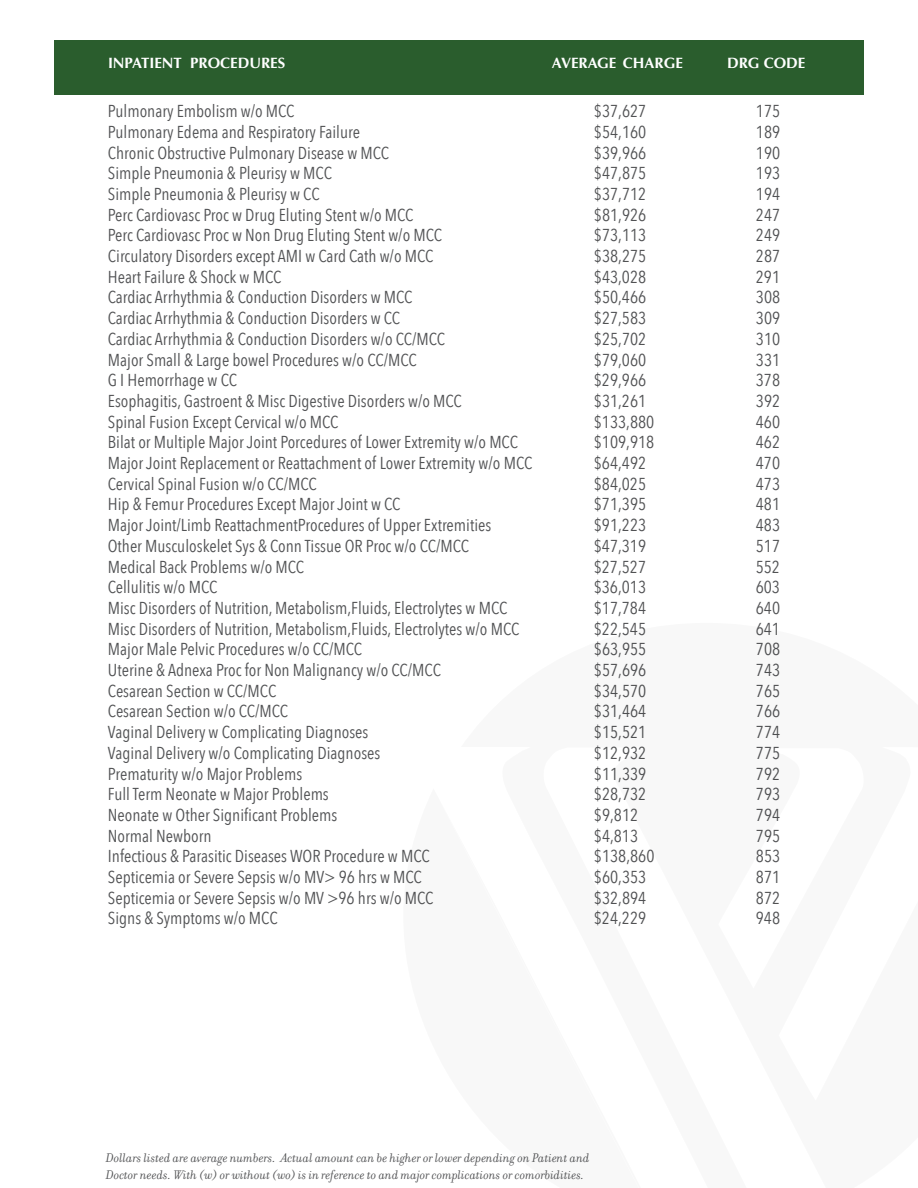
<style>
.page{position:relative;width:918px;height:1188px;background:#fff}
.page>*{position:absolute;margin:0;border:0;box-sizing:border-box;transform-origin:0 0}
.t1{font:17.25px "Avenir Next Condensed";color:#515254}
.t2{font:700 15px "Optima";color:#fff}
.t3{font:italic 13.5px/16.5px "Filosofia OT";color:#515254}
</style>
<div class="page">
<div style="left:54px;top:40px;width:810px;height:54px;background:#2a5d2d"></div>
<p class="t2" style="left:108px;top:55px;width:179px">INPATIENT PROCEDURES</p>
<p class="t2" style="left:552px;top:55px;width:132px">AVERAGE CHARGE</p>
<p class="t2" style="left:727px;top:55px;width:80px">DRG CODE</p>
<p class="t1" style="left:108px;top:96px;width:188px">Pulmonary Embolism w/o MCC</p>
<p class="t1" style="left:594px;top:96px;width:54px">$37,627</p>
<p class="t1" style="left:756px;top:96px;width:26px">175</p>
<p class="t1" style="left:108px;top:117px;width:254px">Pulmonary Edema and Respiratory Failure</p>
<p class="t1" style="left:594px;top:117px;width:54px">$54,160</p>
<p class="t1" style="left:756px;top:117px;width:26px">189</p>
<p class="t1" style="left:108px;top:138px;width:283px">Chronic Obstructive Pulmonary Disease w MCC</p>
<p class="t1" style="left:594px;top:138px;width:54px">$39,966</p>
<p class="t1" style="left:756px;top:138px;width:26px">190</p>
<p class="t1" style="left:108px;top:158px;width:225px">Simple Pneumonia &amp; Pleurisy w MCC</p>
<p class="t1" style="left:594px;top:158px;width:54px">$47,875</p>
<p class="t1" style="left:756px;top:158px;width:26px">193</p>
<p class="t1" style="left:108px;top:179px;width:213px">Simple Pneumonia &amp; Pleurisy w CC</p>
<p class="t1" style="left:594px;top:179px;width:54px">$37,712</p>
<p class="t1" style="left:756px;top:179px;width:26px">194</p>
<p class="t1" style="left:108px;top:200px;width:307px">Perc Cardiovasc Proc w Drug Eluting Stent w/o MCC</p>
<p class="t1" style="left:594px;top:200px;width:54px">$81,926</p>
<p class="t1" style="left:756px;top:200px;width:26px">247</p>
<p class="t1" style="left:108px;top:221px;width:336px">Perc Cardiovasc Proc w Non Drug Eluting Stent w/o MCC</p>
<p class="t1" style="left:594px;top:221px;width:54px">$73,113</p>
<p class="t1" style="left:756px;top:221px;width:26px">249</p>
<p class="t1" style="left:108px;top:241px;width:327px">Circulatory Disorders except AMI w Card Cath w/o MCC</p>
<p class="t1" style="left:594px;top:241px;width:54px">$38,275</p>
<p class="t1" style="left:756px;top:241px;width:26px">287</p>
<p class="t1" style="left:108px;top:262px;width:175px">Heart Failure &amp; Shock w MCC</p>
<p class="t1" style="left:594px;top:262px;width:54px">$43,028</p>
<p class="t1" style="left:756px;top:262px;width:26px">291</p>
<p class="t1" style="left:108px;top:283px;width:306px">Cardiac Arrhythmia &amp; Conduction Disorders w MCC</p>
<p class="t1" style="left:594px;top:283px;width:54px">$50,466</p>
<p class="t1" style="left:756px;top:283px;width:26px">308</p>
<p class="t1" style="left:108px;top:303px;width:294px">Cardiac Arrhythmia &amp; Conduction Disorders w CC</p>
<p class="t1" style="left:594px;top:303px;width:54px">$27,583</p>
<p class="t1" style="left:756px;top:303px;width:26px">309</p>
<p class="t1" style="left:108px;top:324px;width:339px">Cardiac Arrhythmia &amp; Conduction Disorders w/o CC/MCC</p>
<p class="t1" style="left:594px;top:324px;width:54px">$25,702</p>
<p class="t1" style="left:756px;top:324px;width:26px">310</p>
<p class="t1" style="left:108px;top:345px;width:310px">Major Small &amp; Large bowel Procedures w/o CC/MCC</p>
<p class="t1" style="left:594px;top:345px;width:54px">$79,060</p>
<p class="t1" style="left:756px;top:345px;width:26px">331</p>
<p class="t1" style="left:108px;top:365px;width:131px">G I Hemorrhage w CC</p>
<p class="t1" style="left:594px;top:365px;width:54px">$29,966</p>
<p class="t1" style="left:756px;top:365px;width:26px">378</p>
<p class="t1" style="left:108px;top:386px;width:356px">Esophagitis, Gastroent &amp; Misc Digestive Disorders w/o MCC</p>
<p class="t1" style="left:594px;top:386px;width:54px">$31,261</p>
<p class="t1" style="left:756px;top:386px;width:26px">392</p>
<p class="t1" style="left:108px;top:407px;width:232px">Spinal Fusion Except Cervical w/o MCC</p>
<p class="t1" style="left:594px;top:407px;width:62px">$133,880</p>
<p class="t1" style="left:756px;top:407px;width:26px">460</p>
<p class="t1" style="left:108px;top:428px;width:412px">Bilat or Multiple Major Joint Porcedures of Lower Extremity w/o MCC</p>
<p class="t1" style="left:594px;top:428px;width:62px">$109,918</p>
<p class="t1" style="left:756px;top:428px;width:26px">462</p>
<p class="t1" style="left:108px;top:448px;width:426px">Major Joint Replacement or Reattachment of Lower Extremity w/o MCC</p>
<p class="t1" style="left:594px;top:448px;width:54px">$64,492</p>
<p class="t1" style="left:756px;top:448px;width:26px">470</p>
<p class="t1" style="left:108px;top:469px;width:210px">Cervical Spinal Fusion w/o CC/MCC</p>
<p class="t1" style="left:594px;top:469px;width:54px">$84,025</p>
<p class="t1" style="left:756px;top:469px;width:26px">473</p>
<p class="t1" style="left:108px;top:490px;width:294px">Hip &amp; Femur Procedures Except Major Joint w CC</p>
<p class="t1" style="left:594px;top:490px;width:54px">$71,395</p>
<p class="t1" style="left:756px;top:490px;width:26px">481</p>
<p class="t1" style="left:108px;top:510px;width:385px">Major Joint/Limb ReattachmentProcedures of Upper Extremities</p>
<p class="t1" style="left:594px;top:510px;width:54px">$91,223</p>
<p class="t1" style="left:756px;top:510px;width:26px">483</p>
<p class="t1" style="left:108px;top:531px;width:363px">Other Musculoskelet Sys &amp; Conn Tissue OR Proc w/o CC/MCC</p>
<p class="t1" style="left:594px;top:531px;width:54px">$47,319</p>
<p class="t1" style="left:756px;top:531px;width:26px">517</p>
<p class="t1" style="left:108px;top:552px;width:198px">Medical Back Problems w/o MCC</p>
<p class="t1" style="left:594px;top:552px;width:54px">$27,527</p>
<p class="t1" style="left:756px;top:552px;width:26px">552</p>
<p class="t1" style="left:108px;top:572px;width:111px">Cellulitis w/o MCC</p>
<p class="t1" style="left:594px;top:572px;width:54px">$36,013</p>
<p class="t1" style="left:756px;top:572px;width:26px">603</p>
<p class="t1" style="left:108px;top:593px;width:401px">Misc Disorders of Nutrition, Metabolism,Fluids, Electrolytes w MCC</p>
<p class="t1" style="left:594px;top:593px;width:54px">$17,784</p>
<p class="t1" style="left:756px;top:593px;width:26px">640</p>
<p class="t1" style="left:108px;top:614px;width:413px">Misc Disorders of Nutrition, Metabolism,Fluids, Electrolytes w/o MCC</p>
<p class="t1" style="left:594px;top:614px;width:54px">$22,545</p>
<p class="t1" style="left:756px;top:614px;width:26px">641</p>
<p class="t1" style="left:108px;top:635px;width:256px">Major Male Pelvic Procedures w/o CC/MCC</p>
<p class="t1" style="left:594px;top:635px;width:54px">$63,955</p>
<p class="t1" style="left:756px;top:635px;width:26px">708</p>
<p class="t1" style="left:108px;top:655px;width:334px">Uterine &amp; Adnexa Proc for Non Malignancy w/o CC/MCC</p>
<p class="t1" style="left:594px;top:655px;width:54px">$57,696</p>
<p class="t1" style="left:756px;top:655px;width:26px">743</p>
<p class="t1" style="left:108px;top:676px;width:170px">Cesarean Section w CC/MCC</p>
<p class="t1" style="left:594px;top:676px;width:54px">$34,570</p>
<p class="t1" style="left:756px;top:676px;width:26px">765</p>
<p class="t1" style="left:108px;top:697px;width:182px">Cesarean Section w/o CC/MCC</p>
<p class="t1" style="left:594px;top:697px;width:54px">$31,464</p>
<p class="t1" style="left:756px;top:697px;width:26px">766</p>
<p class="t1" style="left:108px;top:717px;width:262px">Vaginal Delivery w Complicating Diagnoses</p>
<p class="t1" style="left:594px;top:717px;width:54px">$15,521</p>
<p class="t1" style="left:756px;top:717px;width:26px">774</p>
<p class="t1" style="left:108px;top:738px;width:274px">Vaginal Delivery w/o Complicating Diagnoses</p>
<p class="t1" style="left:594px;top:738px;width:54px">$12,932</p>
<p class="t1" style="left:756px;top:738px;width:26px">775</p>
<p class="t1" style="left:108px;top:759px;width:196px">Prematurity w/o Major Problems</p>
<p class="t1" style="left:594px;top:759px;width:54px">$11,339</p>
<p class="t1" style="left:756px;top:759px;width:26px">792</p>
<p class="t1" style="left:108px;top:779px;width:222px">Full Term Neonate w Major Problems</p>
<p class="t1" style="left:594px;top:779px;width:54px">$28,732</p>
<p class="t1" style="left:756px;top:779px;width:26px">793</p>
<p class="t1" style="left:108px;top:800px;width:231px">Neonate w Other Significant Problems</p>
<p class="t1" style="left:594px;top:800px;width:46px">$9,812</p>
<p class="t1" style="left:756px;top:800px;width:26px">794</p>
<p class="t1" style="left:108px;top:821px;width:105px">Normal Newborn</p>
<p class="t1" style="left:594px;top:821px;width:46px">$4,813</p>
<p class="t1" style="left:756px;top:821px;width:26px">795</p>
<p class="t1" style="left:108px;top:842px;width:323px">Infectious &amp; Parasitic Diseases WOR Procedure w MCC</p>
<p class="t1" style="left:594px;top:842px;width:62px">$138,860</p>
<p class="t1" style="left:756px;top:842px;width:26px">853</p>
<p class="t1" style="left:108px;top:862px;width:315px">Septicemia or Severe Sepsis w/o MV&gt; 96 hrs w MCC</p>
<p class="t1" style="left:594px;top:862px;width:54px">$60,353</p>
<p class="t1" style="left:756px;top:862px;width:26px">871</p>
<p class="t1" style="left:108px;top:883px;width:327px">Septicemia or Severe Sepsis w/o MV &gt;96 hrs w/o MCC</p>
<p class="t1" style="left:594px;top:883px;width:54px">$32,894</p>
<p class="t1" style="left:756px;top:883px;width:26px">872</p>
<p class="t1" style="left:108px;top:904px;width:171px">Signs &amp; Symptoms w/o MCC</p>
<p class="t1" style="left:594px;top:904px;width:54px">$24,229</p>
<p class="t1" style="left:756px;top:904px;width:26px">948</p>
<p class="t3" style="left:106px;top:1150px;width:485px">Dollars listed are average numbers. Actual amount can be higher or lower depending on Patient and<br>Doctor needs. With (w) or without (wo) is in reference to and major complications or comorbidities.</p>
</div>
